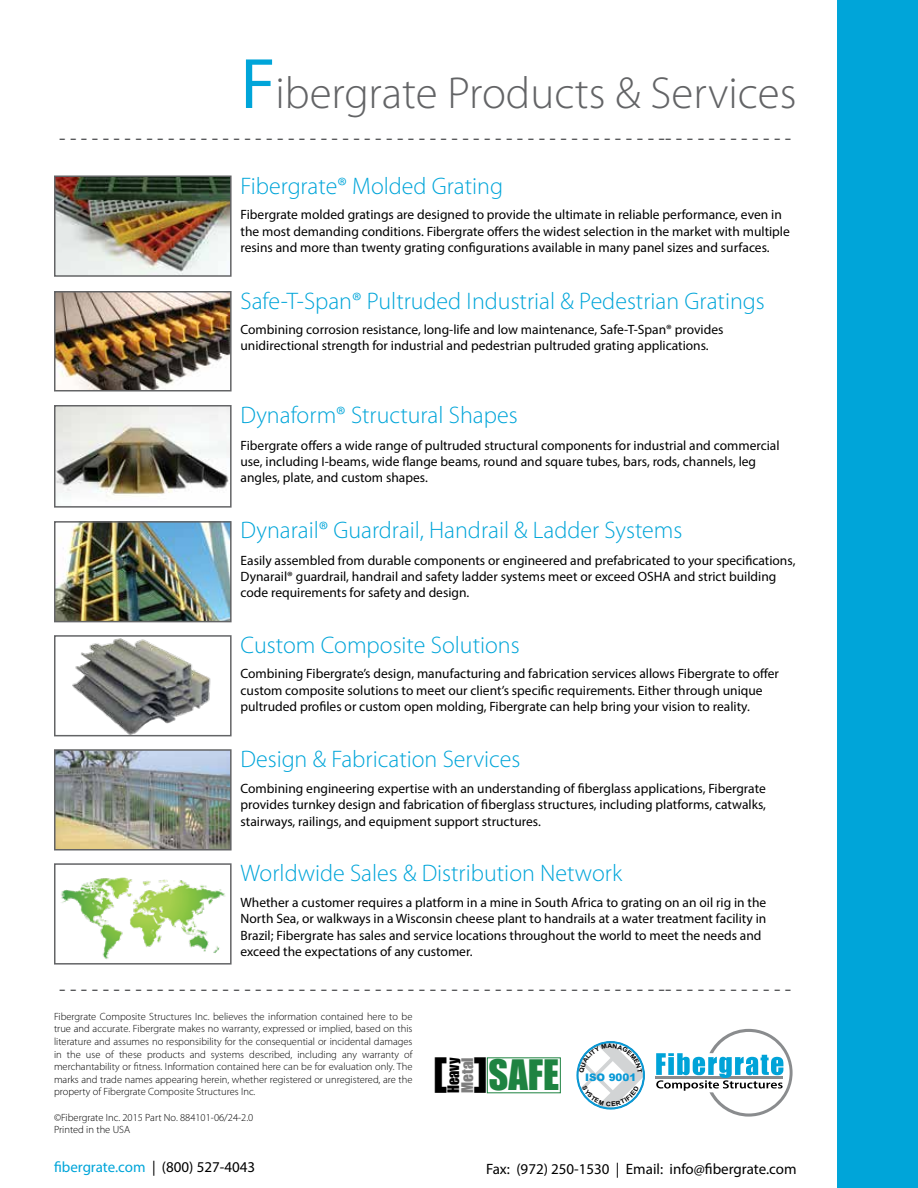
<style>
.page{position:relative;width:918px;height:1188px;background:#fff}
.page>*{position:absolute;margin:0;border:0;box-sizing:border-box;transform-origin:0 0}
.t1{font:300 45px "Myriad Pro";color:#636466}
.t2{font:38.55px "Impact";color:#1e8341}
.t3{font:900 38.55px "Arial";color:#000}
.t4{font:300 24px "Myriad Pro";color:#00a5d9}
.t5{font:21px "Myriad Pro";color:#58595b}
.t6{font:15px "Myriad Pro";color:#000}
.t7{font:15px "Myriad Pro";color:#00a5d9}
.t8{font:14.7px "Impact";color:#7e7e7e;scale:1.04 1}
.t9{font:14.55px "Impact";color:#000}
.t10{font:13.5px/16.2px "Myriad Pro";color:#000}
.t11{font:300 10.5px/12.6px "Myriad Pro";color:#000;text-align:justify}
.t12{font:900 10.35px "Arial";color:#0999d6}
.s1{font-weight:400;font-size:72px;color:#00a5d9}
.s2{color:#000}
</style>
<div class="page">
<div style="left:837px;top:0;width:81px;height:1188px;background:#00a5d9"></div>
<img style="left:57px;top:179px;width:172px;height:95px">
<div style="left:54px;top:176px;width:178px;height:101px;border:2px solid #636466"></div>
<img style="left:57px;top:294px;width:172px;height:95px">
<div style="left:54px;top:291px;width:178px;height:101px;border:2px solid #636466"></div>
<img style="left:57px;top:408px;width:172px;height:89px">
<div style="left:54px;top:405px;width:178px;height:103px;border:2px solid #636466"></div>
<img style="left:57px;top:752px;width:172px;height:95px">
<div style="left:54px;top:749px;width:178px;height:101px;border:2px solid #636466"></div>
<img style="left:57px;top:524px;width:172px;height:95px">
<div style="left:54px;top:521px;width:178px;height:101px;border:2px solid #636466"></div>
<img style="left:72px;top:638px;width:139px;height:95px">
<div style="left:54px;top:635px;width:178px;height:101px;border:2px solid #636466"></div>
<img style="left:61px;top:877px;width:164px;height:82px">
<div style="left:54px;top:863px;width:178px;height:102px;border:2px solid #636466"></div>
<svg style="left:656px;top:1029px;width:137px;height:88px"></svg>
<div style="left:487px;top:1057px;width:74px;height:36px;border:1px solid #1e8341"></div>
<svg style="left:578px;top:1043px;width:66px;height:66px"></svg>
<h1 class="t1" style="left:240px;top:66px;width:558px"><span class="s1">F</span>ibergrate Products &amp; Services</h1>
<h3 class="t5" style="left:59px;top:125px;width:734px">- - - - - - - - - - - - - - - - - - - - - - - - - - - - - - - - - - - - - - - - - - - - - - - - - - - - - - - -- - - - - - - - - - - -</h3>
<h3 class="t4" style="left:241px;top:171px;width:264px">Fibergrate® Molded Grating</h3>
<p class="t10" style="left:241px;top:207px;width:551px">Fibergrate molded gratings are designed to provide the ultimate in reliable performance, even in the most demanding conditions. Fibergrate offers the widest selection in the market with multiple resins and more than twenty grating configurations available in many panel sizes and surfaces.</p>
<h3 class="t4" style="left:241px;top:287px;width:526px">Safe-T-Span® Pultruded Industrial &amp; Pedestrian Gratings</h3>
<p class="t10" style="left:241px;top:321px;width:484px">Combining corrosion resistance, long-life and low maintenance, Safe-T-Span® provides unidirectional strength for industrial and pedestrian pultruded grating applications.</p>
<h3 class="t4" style="left:240px;top:401px;width:279px">Dynaform® Structural Shapes</h3>
<p class="t10" style="left:241px;top:437px;width:541px">Fibergrate offers a wide range of pultruded structural components for industrial and commercial use, including I-beams, wide flange beams, round and square tubes, bars, rods, channels, leg angles, plate, and custom shapes.</p>
<h3 class="t4" style="left:241px;top:515px;width:444px">Dynarail® Guardrail, Handrail &amp; Ladder Systems</h3>
<p class="t10" style="left:241px;top:552px;width:556px">Easily assembled from durable components or engineered and prefabricated to your specifications,<br>Dynarail® guardrail, handrail and safety ladder systems meet or exceed OSHA and strict building code requirements for safety and design.</p>
<h3 class="t4" style="left:241px;top:630px;width:281px">Custom Composite Solutions</h3>
<p class="t10" style="left:241px;top:666px;width:540px">Combining Fibergrate’s design, manufacturing and fabrication services allows Fibergrate to offer custom composite solutions to meet our client’s specific requirements. Either through unique pultruded profiles or custom open molding, Fibergrate can help bring your vision to reality.</p>
<h3 class="t4" style="left:240px;top:745px;width:282px">Design &amp; Fabrication Services</h3>
<p class="t10" style="left:241px;top:780px;width:527px;text-align:justify">Combining engineering expertise with an understanding of fiberglass applications, Fibergrate provides turnkey design and fabrication of fiberglass structures, including platforms, catwalks, stairways, railings, and equipment support structures.</p>
<h3 class="t4" style="left:241px;top:859px;width:383px">Worldwide Sales &amp; Distribution Network</h3>
<p class="t10" style="left:241px;top:894px;width:527px">Whether a customer requires a platform in a mine in South Africa to grating on an oil rig in the North Sea, or walkways in a Wisconsin cheese plant to handrails at a water treatment facility in Brazil; Fibergrate has sales and service locations throughout the world to meet the needs and exceed the expectations of any customer.</p>
<h3 class="t5" style="left:59px;top:976px;width:734px">- - - - - - - - - - - - - - - - - - - - - - - - - - - - - - - - - - - - - - - - - - - - - - - - - - - - - - - -- - - - - - - - - - - -</h3>
<p class="t11" style="left:54px;top:1010px;width:360px">Fibergrate Composite Structures Inc. believes the information contained here to be true and accurate. Fibergrate makes no warranty, expressed or implied, based on this literature and assumes no responsibility for the consequential or incidental damages in the use of these products and systems described, including any warranty of merchantability or fitness. Information contained here can be for evaluation only. The marks and trade names appearing herein, whether registered or unregistered, are the property of Fibergrate Composite Structures Inc.</p>
<p class="t11" style="left:54px;top:1111px;width:201px">©Fibergrate Inc. 2015 Part No. 884101-06/24-2.0<br>Printed in the USA</p>
<p class="t9" style="left:442px;top:1093px;width:37px;rotate:-90deg">Heavy</p>
<p class="t8" style="left:456px;top:1093px;width:36px;rotate:-90deg">Metal</p>
<h2 class="t2" style="left:488px;top:1045px;width:72px">SAFE</h2>
<h2 class="t3" style="left:433px;top:1044px;width:57px">[ ]</h2>
<p class="t12" style="left:585px;top:1069px;width:53px">ISO 9001</p>
<p class="t7" style="left:54px;top:1158px;width:203px">fibergrate.com <span class="s2">| (800) 527-4043</span></p>
<p class="t6" style="left:486px;top:1160px;width:312px">Fax: (972) 250-1530 | Email: info@fibergrate.com</p>
</div>
